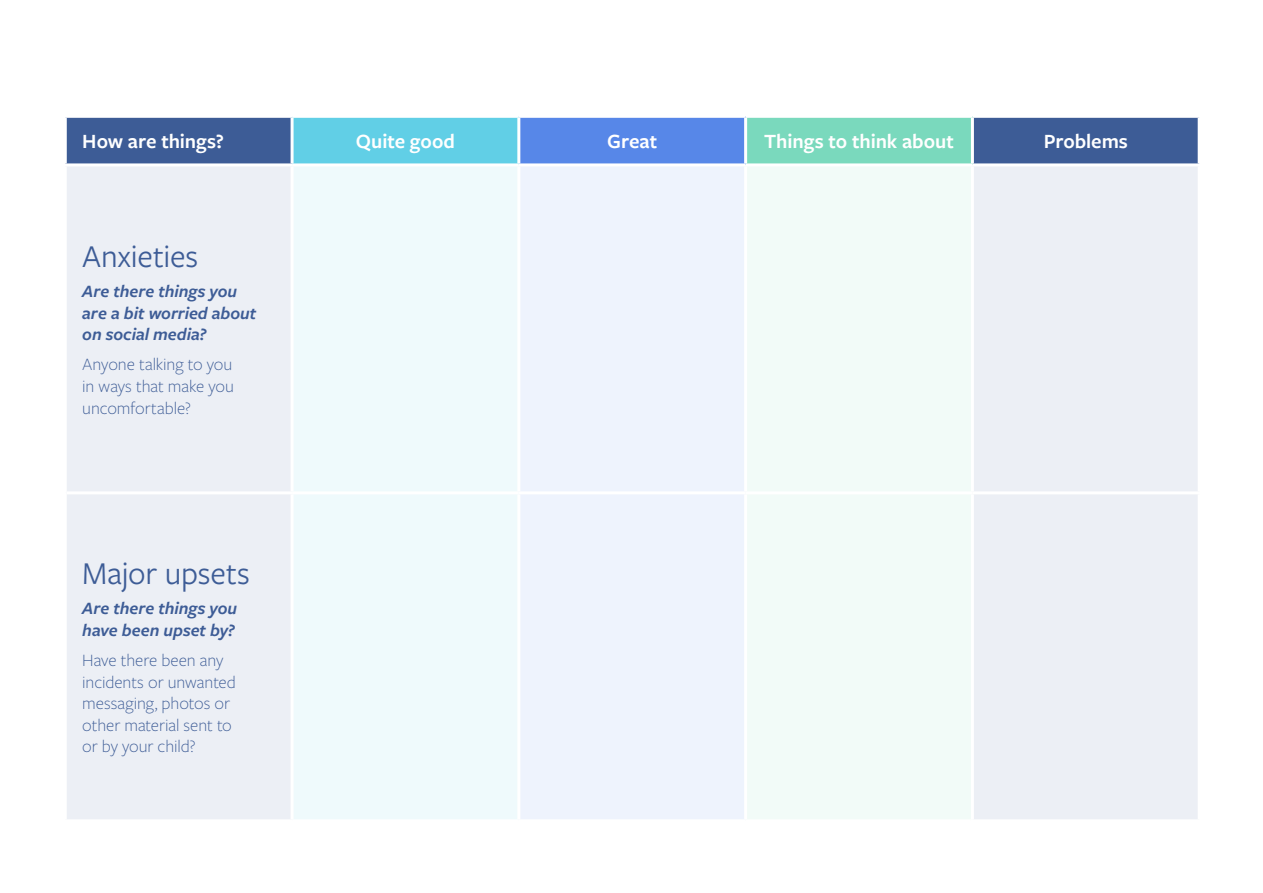
<style>
.page{position:relative;width:1263px;height:893px;background:#fff}
.page>*{position:absolute;margin:0;border:0;box-sizing:border-box;transform-origin:0 0}
.Head3{font:33px "Freight Sans Pro";letter-spacing:-.005em;color:#3d5c96}
.Head3-2{font:600 21px "Freight Sans Pro";letter-spacing:-.005em;color:#fff}
.body{font:300 18px/21.6px "Freight Sans Pro";letter-spacing:-.005em;color:#3d5c96;text-align:justify}
.body-2{font:italic 600 18px/21.6px "Freight Sans Pro";color:#3d5c96}
</style>
<div class="page">
<div style="left:67px;top:118px;width:1131px;height:45px;background:#3d5c96"></div>
<div style="left:292px;top:116px;width:227px;height:49px;background:#61cfe6"></div>
<div style="left:519px;top:116px;width:227px;height:49px;background:#5787e8"></div>
<div style="left:746px;top:116px;width:226px;height:49px;background:#7ad9bd"></div>
<div style="left:67px;top:166px;width:1131px;height:653px;background:#eceff5"></div>
<div style="left:294px;top:166px;width:223px;height:653px;background:#effafc"></div>
<div style="left:520px;top:166px;width:224px;height:653px;background:#eef3fd"></div>
<div style="left:747px;top:166px;width:224px;height:653px;background:#f2fbf8"></div>
<hr style="left:292px;top:115px;width:227px;height:3px;background:#fff">
<hr style="left:519px;top:115px;width:227px;height:3px;background:#fff">
<hr style="left:746px;top:115px;width:226px;height:3px;background:#fff">
<hr style="left:517px;top:118px;width:3px;height:45px;background:#fff">
<hr style="left:744px;top:118px;width:3px;height:45px;background:#fff">
<hr style="left:292px;top:163px;width:227px;height:3px;background:#fff">
<hr style="left:291px;top:166px;width:3px;height:325px;background:#fff">
<hr style="left:519px;top:163px;width:227px;height:3px;background:#fff">
<hr style="left:517px;top:166px;width:3px;height:325px;background:#fff">
<hr style="left:746px;top:163px;width:226px;height:3px;background:#fff">
<hr style="left:744px;top:166px;width:3px;height:325px;background:#fff">
<hr style="left:67px;top:491px;width:225px;height:3px;background:#fff">
<hr style="left:292px;top:491px;width:227px;height:3px;background:#fff">
<hr style="left:291px;top:494px;width:3px;height:325px;background:#fff">
<hr style="left:519px;top:491px;width:227px;height:3px;background:#fff">
<hr style="left:517px;top:494px;width:3px;height:325px;background:#fff">
<hr style="left:746px;top:491px;width:226px;height:3px;background:#fff">
<hr style="left:744px;top:494px;width:3px;height:325px;background:#fff">
<hr style="left:291px;top:118px;width:3px;height:45px;background:#fff">
<hr style="left:971px;top:118px;width:3px;height:45px;background:#fff">
<hr style="left:971px;top:166px;width:3px;height:325px;background:#fff">
<hr style="left:972px;top:491px;width:229px;height:3px;background:#fff">
<hr style="left:971px;top:494px;width:3px;height:325px;background:#fff">
<p class="Head3-2" style="left:82px;top:127px;width:143px">How are things?</p>
<p class="Head3-2" style="left:356px;top:127px;width:101px">Quite good</p>
<p class="Head3-2" style="left:607px;top:127px;width:52px">Great</p>
<p class="Head3-2" style="left:764px;top:127px;width:191px">Things to think about</p>
<p class="Head3-2" style="left:1044px;top:127px;width:86px">Problems</p>
<p class="Head3" style="left:82px;top:234px;width:117px">Anxieties</p>
<p class="body-2" style="left:82px;top:280px;width:176px">Are there things you are a bit worried about on social media?</p>
<p class="body" style="left:82px;top:353px;width:153px">Anyone talking to you in ways that make you uncomfortable?</p>
<p class="Head3" style="left:82px;top:551px;width:169px">Major upsets</p>
<p class="body-2" style="left:82px;top:597px;width:156px">Are there things you have been upset by?</p>
<p class="body" style="left:82px;top:648px;width:155px;text-align:left">Have there been any incidents or unwanted messaging, photos or other material sent to or by your child?</p>
</div>
